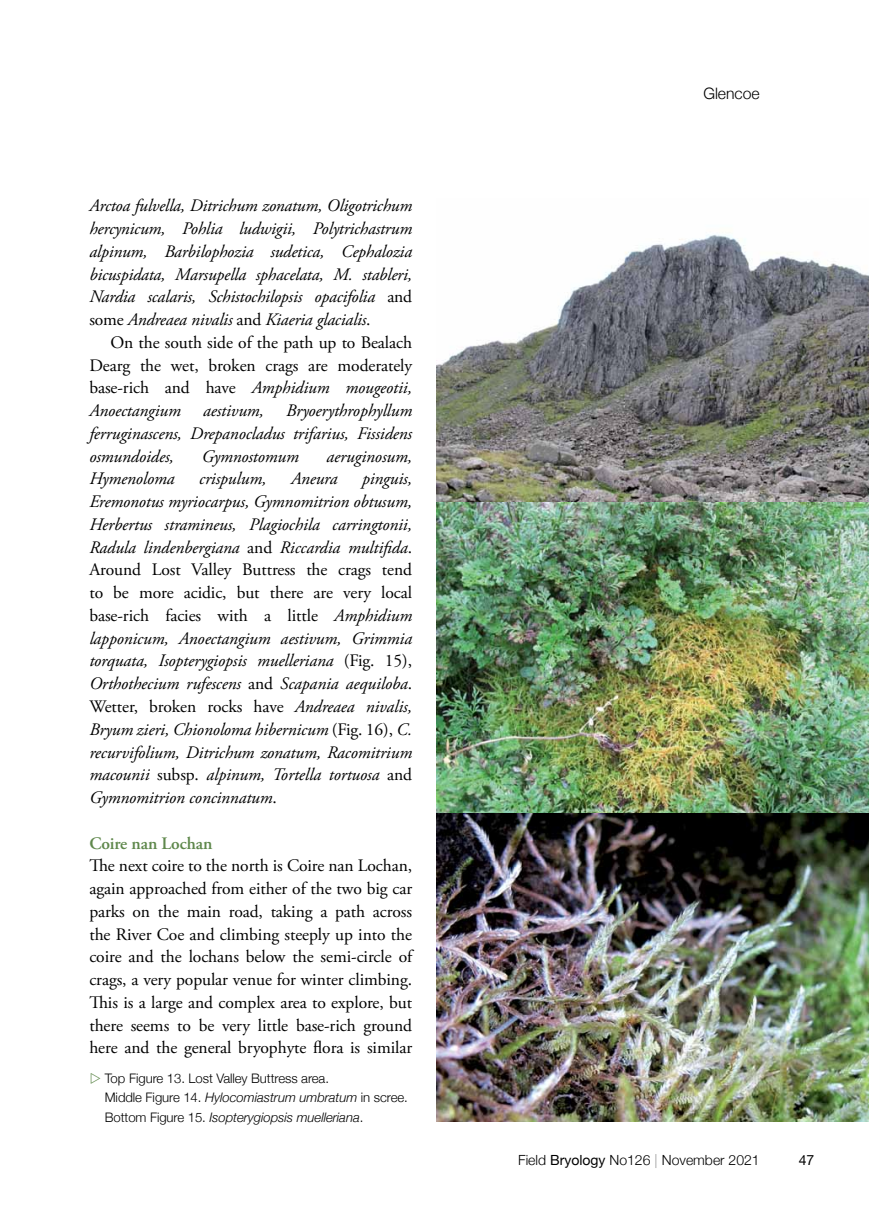
<style>
.page{position:relative;width:869px;height:1216px;background:#fff}
.page>*{position:absolute;margin:0;border:0;box-sizing:border-box;transform-origin:0 0}
.t1{font:italic 17.5px/22.8px "Adobe Garamond Pro";letter-spacing:-.01em;color:#000;text-align:justify}
.t2{font:17.5px/22.8px "Adobe Garamond Pro";letter-spacing:-.005em;color:#000}
.t3{font:300 15.75px "Helvetica Neue";color:#000}
.t4{font:300 14px "Helvetica Neue";color:#000}
.t5{font:14px "Helvetica Neue";color:#000}
.t6{font:300 13.12px/19.2px "Helvetica Neue";letter-spacing:-.005em;color:#000}
.s1{font-style:normal}
.s2{font-weight:600;color:#5f884c}
.s3{font-style:italic}
.s4{font-weight:400}
.s5{font-weight:200}
</style>
<div class="page">
<img style="left:437px;top:234px;width:431px;height:268px">
<img style="left:437px;top:502px;width:431px;height:619px">
<p class="t1" style="left:89px;top:195px;width:324px">Arctoa fulvella, Ditrichum zonatum, Oligotrichum</p>
<p class="t1" style="left:89px;top:217px;width:324px">hercynicum, Pohlia ludwigii, Polytrichastrum</p>
<p class="t1" style="left:89px;top:240px;width:324px">alpinum, Barbilophozia sudetica, Cephalozia</p>
<p class="t1" style="left:89px;top:263px;width:324px">bicuspidata, Marsupella sphacelata, M. stableri,</p>
<p class="t1" style="left:89px;top:286px;width:324px">Nardia scalaris, Schistochilopsis opacifolia <span class="s1">and</span></p>
<p class="t1" style="left:89px;top:308px;width:282px"><span class="s1">some</span> Andreaea nivalis <span class="s1">and</span> Kiaeria glacialis<span class="s1">.</span></p>
<p class="t2" style="left:110px;top:331px;width:303px">On the south side of the path up to Bealach</p>
<p class="t2" style="left:89px;top:354px;width:324px">Dearg the wet, broken crags are moderately</p>
<p class="t1" style="left:89px;top:377px;width:324px"><span class="s1">base-rich and have</span> Amphidium mougeotii,</p>
<p class="t1" style="left:89px;top:399px;width:93px">Anoectangium</p>
<p class="t1" style="left:203px;top:399px;width:62px">aestivum,</p>
<p class="t1" style="left:89px;top:399px;width:324px;text-indent:197px">Bryoerythrophyllum ferruginascens, Drepanocladus trifarius, Fissidens osmundoides,</p>
<p class="t1" style="left:201px;top:445px;width:99px">Gymnostomum</p>
<p class="t1" style="left:326px;top:445px;width:87px">aeruginosum,</p>
<p class="t1" style="left:89px;top:468px;width:87px">Hymenoloma</p>
<p class="t1" style="left:199px;top:468px;width:69px">crispulum,</p>
<p class="t1" style="left:291px;top:468px;width:48px">Aneura</p>
<p class="t1" style="left:89px;top:468px;width:324px;text-indent:272px">pinguis, Eremonotus myriocarpus, Gymnomitrion obtusum, Herbertus stramineus, Plagiochila carringtonii, Radula lindenbergiana <span class="s1">and</span> Riccardia multifida<span class="s1">.<br>Around Lost Valley Buttress the crags tend to be more acidic, but there are very local base-rich facies with a little</span> Amphidium lapponicum, Anoectangium aestivum, Grimmia torquata, Isopterygiopsis muelleriana <span class="s1">(Fig. 15), </span>Orthothecium rufescens <span class="s1">and</span> Scapania aequiloba<span class="s1">.<br>Wetter, broken rocks have</span> Andreaea nivalis, Bryum zieri, Chionoloma hibernicum <span class="s1">(Fig. 16),</span> C. recurvifolium, Ditrichum zonatum, Racomitrium macounii <span class="s1">subsp.</span> alpinum, Tortella tortuosa <span class="s1">and </span>Gymnomitrion concinnatum<span class="s1">.</span></p>
<p class="t2" style="left:89px;top:832px;width:324px"><span class="s2">Coire nan Lochan<br></span>The next coire to the north is Coire nan Lochan, again approached from either of the two big car parks on the main road, taking a path across the River Coe and climbing steeply up into the coire and the lochans below the semi-circle of crags, a very popular venue for winter climbing.<br>This is a large and complex area to explore, but there seems to be very little base-rich ground here and the general bryophyte flora is similar</p>
<p class="t6" style="left:105px;top:1068px;width:304px">Top Figure 13. Lost Valley Buttress area.<br>Middle Figure 14. <span class="s3">Hylocomiastrum umbratum</span> in scree.<br>Bottom Figure 15. <span class="s3">Isopterygiopsis muelleriana</span>.</p>
<p class="t3" style="left:703px;top:84px;width:58px">Glencoe</p>
<p class="t4" style="left:518px;top:1151px;width:243px">Field <span class="s4">Bryology</span> No126 <span class="s5">|</span> November 2021</p>
<p class="t5" style="left:798px;top:1151px;width:17px">47</p>
</div>
